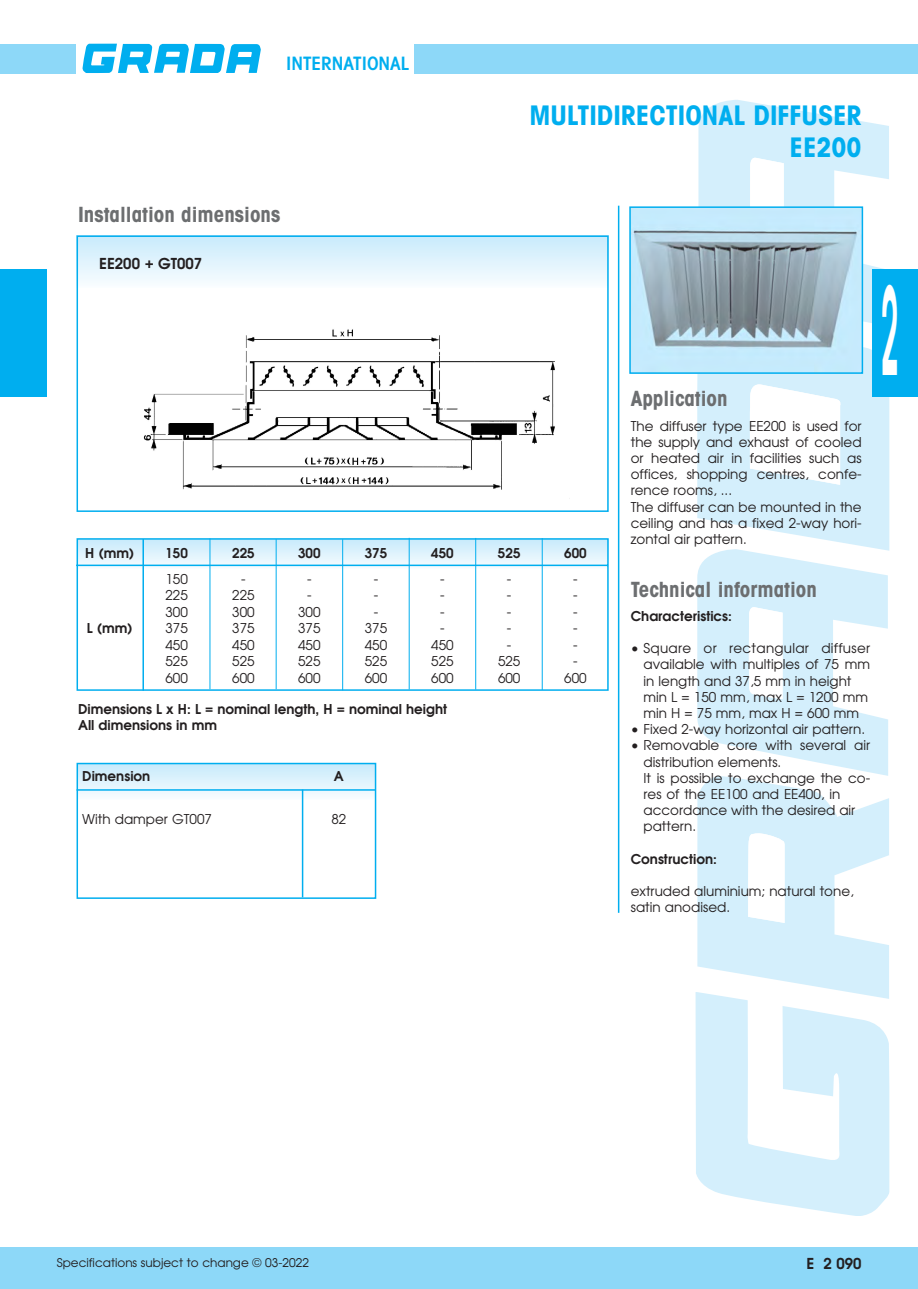
<style>
.page{position:relative;width:918px;height:1289px;background:#fff}
.page>*{position:absolute;margin:0;border:0;box-sizing:border-box;transform-origin:0 0}
.t1{font:600 120px "Avant Garde";color:#fff;scale:.25 1}
.t2{font:700 condensed 27px/32.4px "Avant Garde";color:#00aeef;text-align:right}
.t3{font:700 condensed 21px "Avant Garde";color:#6c6e70}
.t4{font:600 condensed 18.45px "Avant Garde";color:#00aeef}
.t5{font:600 15px "Avant Garde";color:#231f20}
.t6{font:13.5px/16.5px "Avant Garde";color:#231f20;text-align:center}
.t7{font:600 13.5px/16.2px "Avant Garde";color:#231f20}
.t8{font:12px "Avant Garde";color:#231f20}
</style>
<div class="page">
<div style="left:0;top:1247px;width:918px;height:41px;background:#8dd8f8"></div>
<div style="left:0;top:44px;width:918px;height:30px;background:#8dd8f8"></div>
<svg style="left:696px;top:100px;width:193px;height:1116px"></svg>
<div style="left:77px;top:38px;width:337px;height:44px;background:#fff"></div>
<svg style="left:83px;top:44px;width:178px;height:29px"></svg>
<svg style="left:80px;top:765px;width:293px;height:34px"></svg>
<div style="left:77px;top:762px;width:299px;height:137px;border:2px solid #00aeef"></div>
<div style="left:0;top:269px;width:47px;height:128px;background:#00aeef"></div>
<svg style="left:80px;top:238px;width:526px;height:44px;background:#def2fc"></svg>
<img style="left:632px;top:209px;width:228px;height:162px">
<div style="left:629px;top:206px;width:234px;height:168px;border:2px solid #00aeef"></div>
<div style="left:77px;top:235px;width:532px;height:277px;border:2px solid #00aeef"></div>
<hr style="left:618px;top:206px;width:1px;height:706px;background:#00aeef">
<svg style="left:76px;top:537px;width:533px;height:154px"></svg>
<hr style="left:142px;top:539px;width:2px;height:151px;background:#00aeef">
<hr style="left:276px;top:539px;width:1px;height:150px;background:#00aeef">
<hr style="left:342px;top:539px;width:1px;height:151px;background:#00aeef">
<hr style="left:409px;top:538px;width:1px;height:151px;background:#00aeef">
<hr style="left:475px;top:538px;width:1px;height:151px;background:#00aeef">
<hr style="left:542px;top:538px;width:1px;height:152px;background:#00aeef">
<hr style="left:210px;top:538px;width:1px;height:151px;background:#00aeef">
<div style="left:872px;top:269px;width:46px;height:128px;background:#00aeef"></div>
<hr style="left:77px;top:789px;width:299px;height:1px;background:#00aeef">
<hr style="left:302px;top:789px;width:1px;height:108px;background:#00aeef">
<img style="left:143px;top:329px;width:412px;height:161px">
<h3 class="t4" style="left:286px;top:57px;width:125px">INTERNATIONAL</h3>
<h3 class="t3" style="left:78px;top:207px;width:204px">Installation dimensions</h3>
<p class="t5" style="left:99px;top:257px;width:105px">EE200 + GT007</p>
<p class="t7" style="left:85px;top:546px;width:50px">H (mm)</p>
<p class="t7" style="left:87px;top:621px;width:47px">L (mm)</p>
<p class="t7" style="left:165px;top:546px;width:24px">150</p>
<p class="t6" style="left:165px;top:571px;width:24px;text-align:justify">150<br>225<br>300<br>375<br>450<br>525<br>600</p>
<p class="t7" style="left:232px;top:546px;width:24px">225</p>
<p class="t6" style="left:232px;top:571px;width:24px">-<br>225<br>300<br>375<br>450<br>525<br>600</p>
<p class="t7" style="left:298px;top:546px;width:24px">300</p>
<p class="t6" style="left:298px;top:571px;width:24px">-<br>-<br>300<br>375<br>450<br>525<br>600</p>
<p class="t7" style="left:365px;top:546px;width:24px">375</p>
<p class="t6" style="left:365px;top:571px;width:24px">-<br>-<br>-<br>375<br>450<br>525<br>600</p>
<p class="t7" style="left:431px;top:546px;width:24px">450</p>
<p class="t6" style="left:431px;top:571px;width:24px">-<br>-<br>-<br>-<br>450<br>525<br>600</p>
<p class="t7" style="left:78px;top:702px;width:371px">Dimensions L x H: L = nominal length, H = nominal height<br>All dimensions in mm</p>
<p class="t7" style="left:82px;top:769px;width:70px">Dimension</p>
<p class="t6" style="left:82px;top:812px;width:131px">With damper GT007</p>
<p class="t7" style="left:334px;top:769px;width:11px">A</p>
<p class="t6" style="left:331px;top:812px;width:16px">82</p>
<h2 class="t2" style="left:529px;top:101px;width:334px">MULTIDIRECTIONAL DIFFUSER<br>EE200</h2>
<p class="t7" style="left:498px;top:546px;width:24px">525</p>
<p class="t6" style="left:498px;top:571px;width:24px">-<br>-<br>-<br>-<br>-<br>525<br>600</p>
<p class="t7" style="left:564px;top:546px;width:24px">600</p>
<p class="t6" style="left:564px;top:571px;width:24px">-<br>-<br>-<br>-<br>-<br>-<br>600</p>
<h3 class="t3" style="left:631px;top:391px;width:98px">Application</h3>
<p class="t6" style="left:631px;top:419px;width:232px;text-align:left">The diffuser type EE200 is used for the supply and exhaust of cooled or heated air in facilities such as offices, shopping centres, confe&shy;rence rooms, ...<br>The diffuser can be mounted in the ceiling and has a fixed 2-way hori&shy;zontal air pattern.</p>
<h1 class="t1" style="left:881px;top:286px;width:69px">2</h1>
<h3 class="t3" style="left:631px;top:581px;width:188px">Technical information</h3>
<p class="t7" style="left:631px;top:609px;width:103px">Characteristics:</p>
<p class="t6" style="left:644px;top:641px;width:228px;text-align:left;text-indent:-13px">• Square or rectangular diffuser available with multiples of 75 mm in length and 37,5 mm in height min L = 150 mm, max L = 1200 mm min H = 75 mm, max H = 600 mm</p>
<p class="t6" style="left:631px;top:722px;width:236px">• Fixed 2-way horizontal air pattern.</p>
<p class="t6" style="left:644px;top:738px;width:228px;text-align:left;text-indent:-13px">• Removable core with several air distribution elements.<br>It is possible to exchange the co&shy;res of the EE100 and EE400, in accordance with the desired air pattern.</p>
<p class="t7" style="left:631px;top:852px;width:88px">Construction:</p>
<p class="t6" style="left:631px;top:884px;width:225px;text-align:left">extruded aluminium; natural tone, satin anodised.</p>
<p class="t8" style="left:57px;top:1257px;width:254px">Specifications subject to change © 03-2022</p>
<p class="t5" style="left:806px;top:1257px;width:57px">E 2 090</p>
</div>
